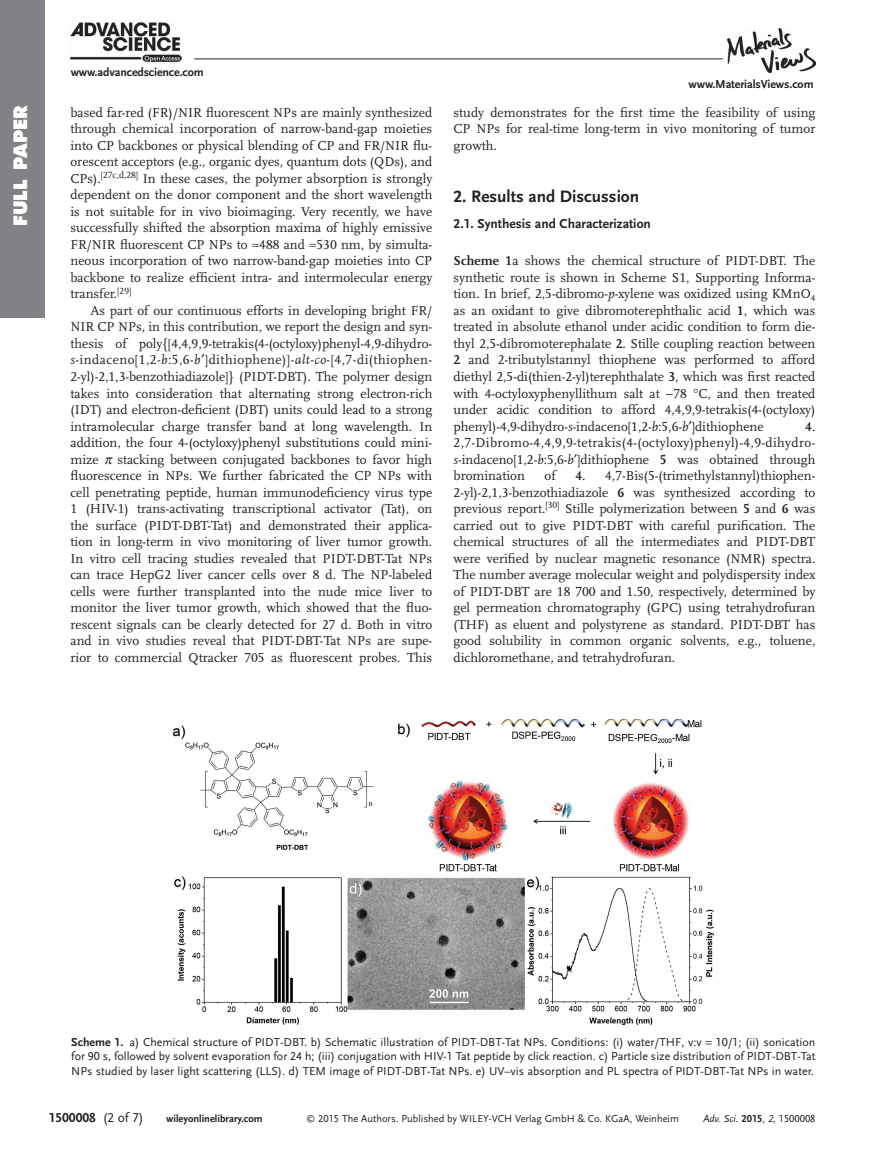
<style>
.page{position:relative;width:891px;height:1175px;background:#fff}
.page>*{position:absolute;margin:0;border:0;box-sizing:border-box;transform-origin:0 0}
.t1{font:800 18px "Futura";letter-spacing:.005em;color:#fff}
.t2{font:700 17.25px "Scala Sans LF";color:#231f20}
.t3{font:13.5px/16.5px "Scala LF";color:#231f20;text-align:justify}
.t4{font:700 13.5px "Scala Sans LF";color:#231f20}
.t5{font:700 13.5px "Scala LF";color:#231f20}
.t6{font:12px/14.2px "Scala Sans LF";color:#231f20;text-align:justify}
.t7{font:700 12px "Scala Sans LF";letter-spacing:-.01em;color:#231f20}
.t8{font:10.5px "Scala Sans LF";color:#231f20}
.t9{font:700 10.5px "Scala Sans LF";color:#231f20}
.t10{font:italic 10.5px "Scala Sans LF";color:#231f20}
.s1{font-style:italic}
.s2{font-weight:700}
.s3{font-weight:400}
.s4{font-size:9px}
.s5{font-weight:700;font-style:normal}
.s6{font-style:normal}
</style>
<div class="page">
<div style="left:0;top:0;width:44px;height:317px;background:#808285"></div>
<img style="left:727px;top:28px;width:88px;height:45px">
<hr style="left:194px;top:59px;width:529px;height:1px;background:#231f20">
<img style="left:70px;top:22px;width:112px;height:40px">
<img style="left:173px;top:719px;width:540px;height:305px">
<h1 class="t1" style="left:13px;top:226px;width:123px;rotate:-90deg">FULL PAPER</h1>
<p class="t7" style="left:71px;top:66px;width:135px">www.advancedscience.com</p>
<p class="t3" style="left:71px;top:105px;width:363px">based far-red (FR)/NIR fluorescent NPs are mainly synthesized through chemical incorporation of narrow-band-gap moieties into CP backbones or physical blending of CP and FR/NIR flu&shy;orescent acceptors (e.g., organic dyes, quantum dots (QDs), and CPs). <sup>[</sup> <sup>27c,d</sup> <sup>,</sup> <sup>28</sup> <sup>]</sup> In these cases, the polymer absorption is strongly dependent on the donor component and the short wavelength is not suitable for in vivo bioimaging. Very recently, we have successfully shifted the absorption maxima of highly emissive FR/NIR fluorescent CP NPs to ≈488 and ≈530 nm, by simulta&shy;neous incorporation of two narrow-band-gap moieties into CP backbone to realize efficient intra- and intermolecular energy transfer. <sup>[</sup> <sup>29</sup> <sup>]</sup></p>
<p class="t3" style="left:71px;top:303px;width:363px;text-indent:20px">As part of our continuous efforts in developing bright FR/ NIR CP NPs, in this contribution, we report the design and syn&shy;thesis of poly{[4,4,9,9-tetrakis(4-(octyloxy)phenyl-4,9-dihydro&shy;<span class="s1">s</span> -indaceno[1,2- <span class="s1">b</span> :5,6- <span class="s1">b</span> ]dithiophene)]- <span class="s1">alt</span> - <span class="s1">co</span> -[4,7-di(thiophen-2-yl)-2,1,3-benzothiadiazole]} (PIDT-DBT). The polymer design takes into consideration that alternating strong electron-rich (IDT) and electron-deficient (DBT) units could lead to a strong intramolecular charge transfer band at long wavelength. In addition, the four 4-(octyloxy)phenyl substitutions could mini&shy;mize</p>
<p class="t3" style="left:71px;top:452px;width:363px;text-indent:47px">stacking between conjugated backbones to favor high fluorescence in NPs. We further fabricated the CP NPs with cell penetrating peptide, human immunodeficiency virus type 1 (HIV-1) trans-activating transcriptional activator (Tat), on the surface (PIDT-DBT-Tat) and demonstrated their applica&shy;tion in long-term in vivo monitoring of liver tumor growth.<br>In vitro cell tracing studies revealed that PIDT-DBT-Tat NPs can trace HepG2 liver cancer cells over 8 d. The NP-labeled cells were further transplanted into the nude mice liver to monitor the liver tumor growth, which showed that the fluo&shy;rescent signals can be clearly detected for 27 d. Both in vitro and in vivo studies reveal that PIDT-DBT-Tat NPs are supe&shy;rior to commercial Qtracker 705 as fluorescent probes. This</p>
<p class="t7" style="left:689px;top:79px;width:127px">www.MaterialsViews.com</p>
<p class="t3" style="left:454px;top:105px;width:363px">study demonstrates for the first time the feasibility of using CP NPs for real-time long-term in vivo monitoring of tumor growth.</p>
<p class="t2" style="left:454px;top:188px;width:187px">2. Results and Discussion</p>
<p class="t4" style="left:454px;top:218px;width:199px">2.1. Synthesis and Characterization</p>
<p class="t3" style="left:454px;top:254px;width:363px"><span class="s2">Scheme 1</span> a shows the chemical structure of PIDT-DBT. The synthetic route is shown in Scheme S1, Supporting Informa&shy;tion. In brief, 2,5-dibromo- <span class="s1">p</span> -xylene was oxidized using KMnO <sub>4 </sub>as an oxidant to give dibromoterephthalic acid <span class="s2">1</span> , which was treated in absolute ethanol under acidic condition to form die&shy;thyl 2,5-dibromoterephalate <span class="s2">2</span> . Stille coupling reaction between <span class="s2">2</span> and 2-tributylstannyl thiophene was performed to afford diethyl 2,5-di(thien-2-yl)terephthalate <span class="s2">3</span> , which was first reacted with 4-octyloxyphenyllithum salt at −78 C, and then treated under acidic condition to afford 4,4,9,9-tetrakis(4-(octyloxy) phenyl)-4,9-dihydro- <span class="s1">s</span> -indaceno[1,2- <span class="s1">b</span> :5,6- <span class="s1">b</span> ]dithiophene</p>
<p class="t3" style="left:454px;top:418px;width:363px;text-indent:352px"><span class="s2">4</span> .<br>2,7-Dibromo-4,4,9,9-tetrakis(4-(octyloxy)phenyl)-4,9-dihydro&shy;<span class="s1">s</span> -indaceno[1,2- <span class="s1">b</span> :5,6- <span class="s1">b</span> ]dithiophene <span class="s2">5</span> was obtained through bromination</p>
<p class="t3" style="left:545px;top:468px;width:13px">of</p>
<p class="t5" style="left:575px;top:469px;width:12px">4 <span class="s3">.</span></p>
<p class="t3" style="left:454px;top:468px;width:363px;text-indent:152px">4,7-Bis(5-(trimethylstannyl)thiophen-2-yl)-2,1,3-benzothiadiazole <span class="s2">6</span> was synthesized according to previous report. <sup>[</sup> <sup>30</sup> <sup>]</sup> Stille polymerization between <span class="s2">5</span> and <span class="s2">6</span> was carried out to give PIDT-DBT with careful purification. The chemical structures of all the intermediates and PIDT-DBT were verified by nuclear magnetic resonance (NMR) spectra.<br>The number average molecular weight and polydispersity index of PIDT-DBT are 18 700 and 1.50, respectively, determined by gel permeation chromatography (GPC) using tetrahydrofuran (THF) as eluent and polystyrene as standard. PIDT-DBT has good solubility in common organic solvents, e.g., toluene, dichloromethane, and tetrahydrofuran.</p>
<p class="t6" style="left:71px;top:1035px;width:746px"><span class="s2">Scheme 1.</span> a) Chemical structure of PIDT-DBT. b) Schematic illustration of PIDT-DBT-Tat NPs. Conditions: (i) water/THF, v:v 10/1; (ii) sonication for 90 s, followed by solvent evaporation for 24 h; (iii) conjugation with HIV-1 Tat peptide by click reaction. c) Particle size distribution of PIDT-DBT-Tat NPs studied by laser light scattering (LLS). d) TEM image of PIDT-DBT-Tat NPs. e) UV–vis absorption and PL spectra of PIDT-DBT-Tat NPs in water.</p>
<p class="t4" style="left:49px;top:1111px;width:97px">1500008 <span class="s3">(2 of 7)</span></p>
<p class="t9" style="left:166px;top:1114px;width:98px">wileyonlinelibrary.com</p>
<p class="t8" style="left:306px;top:1114px;width:374px"><span class="s4">©</span> 2015 The Authors. Published by WILEY-VCH Verlag GmbH &amp; Co. KGaA, Weinheim</p>
<p class="t10" style="left:703px;top:1114px;width:114px">Adv. Sci. <span class="s5">2015</span><span class="s6">,</span> 2<span class="s6">, 1500008</span></p>
</div>
